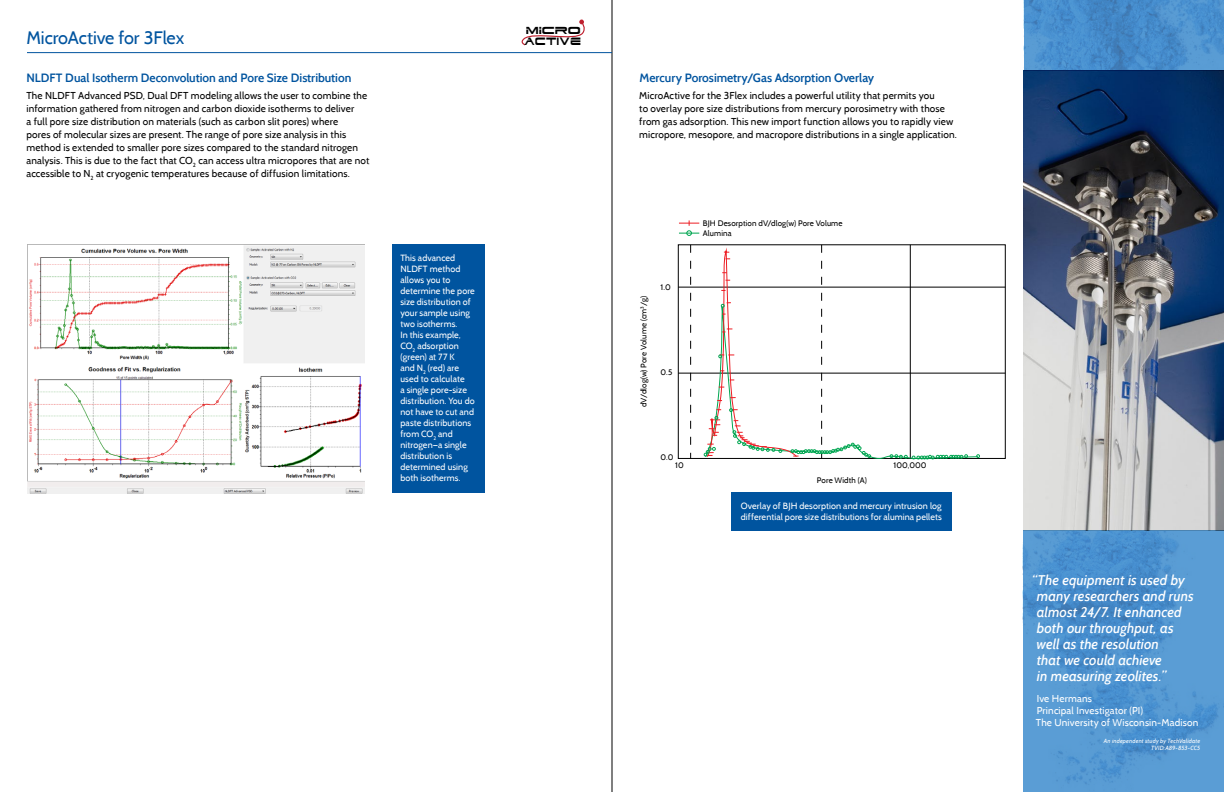
<style>
.page{position:relative;width:1224px;height:792px;background:#fff}
.page>*{position:absolute;margin:0;border:0;box-sizing:border-box;transform-origin:0 0}
.t1{font:18px "Cabin";letter-spacing:-.01em;color:#00549f}
.t2{font:italic 500 14px/16px "Cabin";letter-spacing:.005em;color:#fff}
.t3{font:12.8px "Dodger Condensed";color:#000}
.t4{font:12.3px "Dodger";color:#000}
.t5{font:600 12px "Cabin";letter-spacing:-.005em;color:#00549f}
.t6{font:10px/13px "Cabin";letter-spacing:.015em;color:#000}
.t7{font:10px/12px "Cabin";letter-spacing:.015em;color:#fff}
.t8{font:9px/11px "Cabin";letter-spacing:.01em;color:#fff}
.t9{font:8px/9.7px "Cabin";letter-spacing:.01em;color:#000}
.t10{font:italic 6px/7.2px "Cabin";letter-spacing:.025em;color:#fff;text-align:right}
</style>
<div class="page">
<div style="left:731px;top:492px;width:221px;height:39px;background:#00549f"></div>
<div style="left:393px;top:244px;width:92px;height:249px;background:#00549f"></div>
<hr style="left:678px;top:287px;width:327px;height:1px;background:#000">
<hr style="left:678px;top:373px;width:327px;height:1px;background:#000">
<hr style="left:910px;top:245px;width:1px;height:213px;background:#000">
<svg style="left:690px;top:245px;width:1px;height:213px"></svg>
<svg style="left:704px;top:306px;width:275px;height:153px"></svg>
<svg style="left:679px;top:220px;width:20px;height:16px"></svg>
<svg style="left:976px;top:454px;width:4px;height:4px"></svg>
<svg style="left:890px;top:454px;width:78px;height:6px"></svg>
<svg style="left:704px;top:245px;width:167px;height:213px"></svg>
<hr style="left:612px;top:0;width:1px;height:792px;background:#000">
<hr style="left:27px;top:52px;width:585px;height:1px;background:#00549f">
<img style="left:1024px;top:71px;width:200px;height:460px">
<svg style="left:1024px;top:531px;width:200px;height:261px;background:#5195d0"></svg>
<svg style="left:1024px;top:0;width:200px;height:71px;background:#488cca"></svg>
<svg style="left:521px;top:20px;width:64px;height:26px"></svg>
<img style="left:27px;top:244px;width:337px;height:249px">
<h1 class="t1" style="left:26px;top:27px;width:159px">MicroActive for 3Flex</h1>
<p class="t5" style="left:26px;top:71px;width:326px">NLDFT Dual Isotherm Deconvolution and Pore Size Distribution</p>
<p class="t6" style="left:26px;top:89px;width:345px">The NLDFT Advanced PSD, Dual DFT modeling allows the user to combine the information gathered from nitrogen and carbon dioxide isotherms to deliver<br>a full pore size distribution on materials (such as carbon slit pores) where<br>pores of molecular sizes are present. The range of pore size analysis in this method is extended to smaller pore sizes compared to the standard nitrogen analysis. This is due to the fact that CO<sub>2</sub> can access ultra micropores that are not accessible to N<sub>2</sub> at cryogenic temperatures because of diffusion limitations.</p>
<p class="t8" style="left:400px;top:252px;width:76px">This advanced<br>NLDFT method allows you to determine the pore size distribution of your sample using two isotherms.<br>In this example,<br>CO<sub>2</sub> adsorption (green) at 77 K<br>and N<sub>2</sub> (red) are used to calculate<br>a single pore-size distribution. You do not have to cut and paste distributions from CO<sub>2</sub> and nitrogen—a single distribution is determined using both isotherms.</p>
<p class="t4" style="left:526px;top:24px;width:56px">MICRO</p>
<p class="t3" style="left:525px;top:35px;width:58px">ACTIVE</p>
<p class="t5" style="left:640px;top:71px;width:236px">Mercury Porosimetry/Gas Adsorption Overlay</p>
<p class="t6" style="left:639px;top:89px;width:319px">MicroActive for the 3Flex includes a powerful utility that permits you<br>to overlay pore size distributions from mercury porosimetry with those from gas adsorption. This new import function allows you to rapidly view micropore, mesopore, and macropore distributions in a single application.</p>
<p class="t9" style="left:703px;top:219px;width:141px">BJH Desorption dV/dlog(w) Pore Volume<br>Alumina</p>
<p class="t9" style="left:639px;top:407px;width:113px;rotate:-90deg">dV/dlog(w) Pore Volume (cm<sup>3</sup>/g)</p>
<p class="t9" style="left:661px;top:283px;width:12px">1.0</p>
<p class="t9" style="left:661px;top:368px;width:13px">0.5</p>
<p class="t9" style="left:661px;top:453px;width:14px">0.0</p>
<p class="t9" style="left:675px;top:461px;width:10px">10</p>
<p class="t9" style="left:894px;top:461px;width:34px">100,000</p>
<p class="t9" style="left:817px;top:475px;width:52px">Pore Width (A)</p>
<p class="t8" style="left:741px;top:500px;width:203px">Overlay of BJH desorption and mercury intrusion log differential pore size distributions for alumina pellets</p>
<h2 class="t2" style="left:1037px;top:572px;width:159px;text-indent:-5px">“The equipment is used by many researchers and runs almost 24/7. It enhanced both our throughput, as well as the resolution<br>that we could achieve<br>in measuring zeolites.”</h2>
<p class="t7" style="left:1036px;top:693px;width:164px">Ive Hermans<br>Principal Investigator (PI)<br>The University of Wisconsin-Madison</p>
<p class="t10" style="left:1104px;top:737px;width:98px">An independent study by TechValidate<br>TVID:A89-853-CC5</p>
</div>
